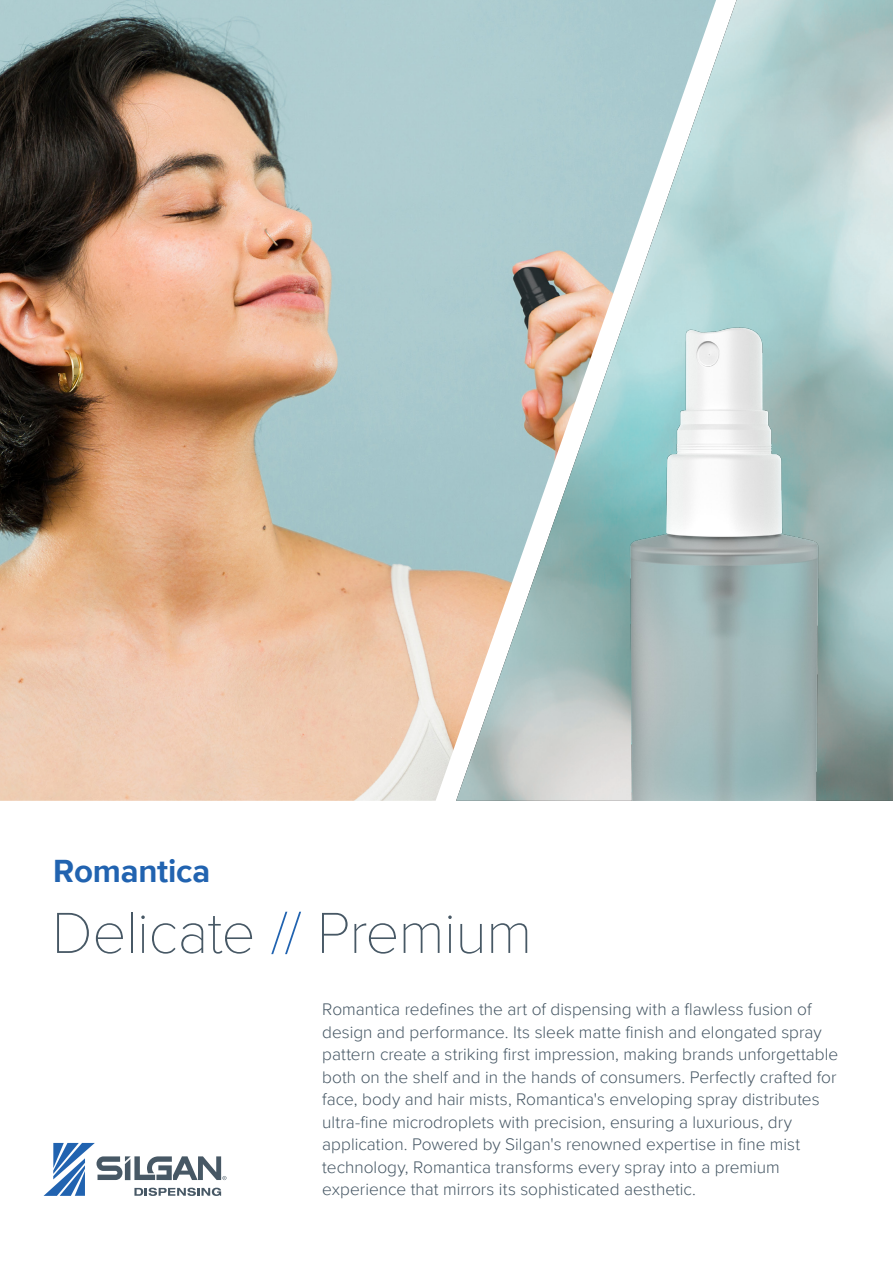
<style>
.page{position:relative;width:893px;height:1263px;background:#fff}
.page>*{position:absolute;margin:0;border:0;box-sizing:border-box;transform-origin:0 0}
.Light_Headline_40_40{font:100 60px "Proxima Nova T";letter-spacing:-.015em;color:#475865}
.Subhead_22_24{font:700 33px "Proxima Nova";letter-spacing:-.005em;color:#2163b0}
.Intro__Light_11-5_15{font:300 17.25px/22.5px "Proxima Nova";color:#475865}
.s1{color:#2163b0}
</style>
<div class="page">
<svg style="left:44px;top:1143px;width:182px;height:53px"></svg>
<img style="left:0;top:0;width:716px;height:801px">
<img style="left:481px;top:314px;width:412px;height:487px">
<p class="Subhead_22_24" style="left:53px;top:847px;width:159px">Romantica</p>
<p class="Light_Headline_40_40" style="left:52px;top:888px;width:482px">Delicate <span class="s1">//</span> Premium</p>
<p class="Intro__Light_11-5_15" style="left:322px;top:997px;width:517px">Romantica redefines the art of dispensing with a flawless fusion of design and performance. Its sleek matte finish and elongated spray pattern create a striking first impression, making brands unforgettable both on the shelf and in the hands of consumers. Perfectly crafted for face, body and hair mists, Romantica's enveloping spray distributes ultra-fine microdroplets with precision, ensuring a luxurious, dry application. Powered by Silgan's renowned expertise in fine mist technology, Romantica transforms every spray into a premium experience that mirrors its sophisticated aesthetic.</p>
</div>
